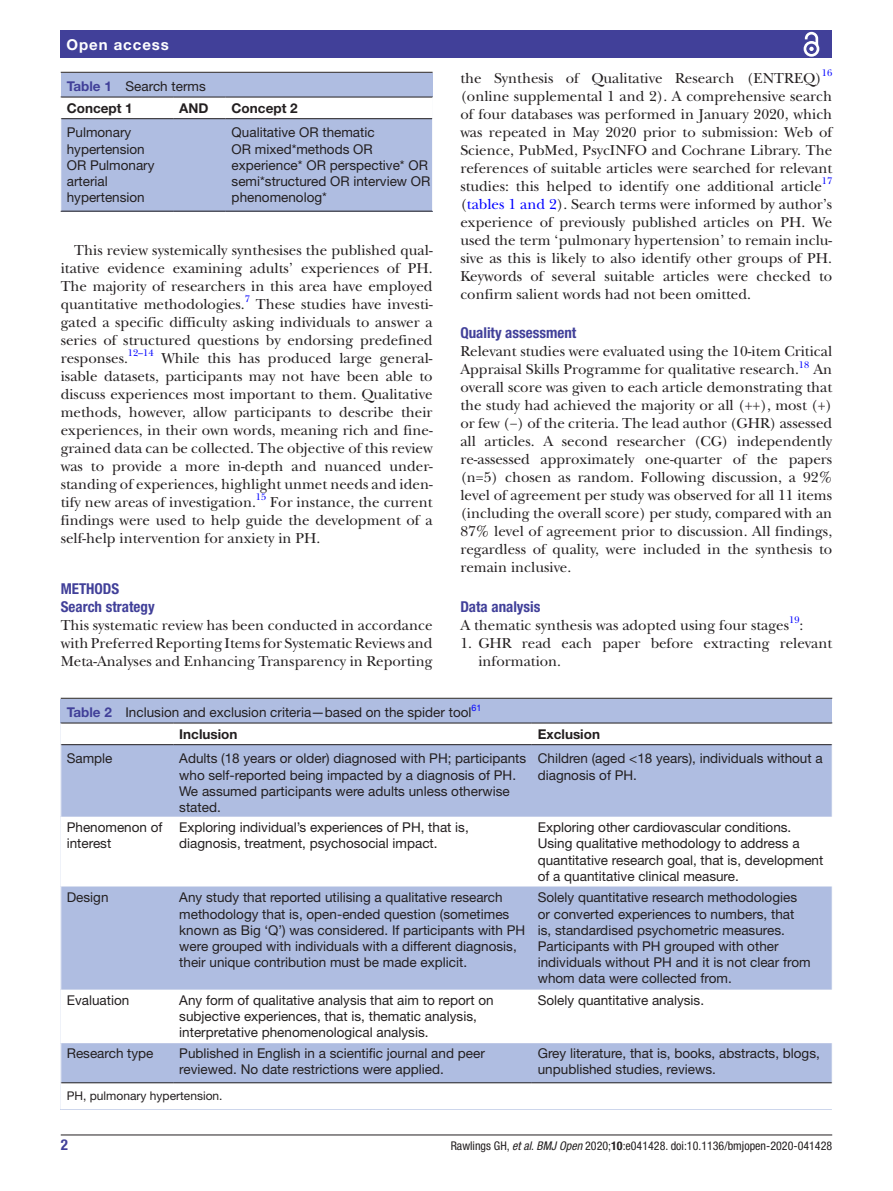
<style>
.page{position:relative;width:893px;height:1191px;background:#fff}
.page>*{position:absolute;margin:0;border:0;box-sizing:border-box;transform-origin:0 0}
.t1{font:15px/18px "New Baskerville";color:#231f20;text-align:justify}
.t2{font:700 condensed 15px/18px "Helvetica Neue LT Std";color:#414099}
.t3{font:700 15px "Helvetica Neue LT Std";letter-spacing:.065em;color:#fff}
.t4{font:13.5px/16.2px "Helvetica Neue LT Std";color:#231f20}
.t5{font:700 13.5px "Helvetica Neue LT Std";color:#231f20}
.t6{font:condensed 12px "Helvetica Neue LT Std";color:#231f20}
.t7{font:12px "Helvetica Neue LT Std";color:#231f20}
.t8{font:9.9px "New Baskerville";color:#00f}
.t9{font:9px "Helvetica Neue LT Std";color:#00f}
.s1{font-weight:700;color:#414099}
.s2{font-weight:700}
.s3{color:#00f}
.s4{font-style:italic}
</style>
<div class="page">
<hr style="left:61px;top:1134px;width:771px;height:1px;background:#231f20">
<div style="left:61px;top:31px;width:771px;height:27px;background:#414099"></div>
<svg style="left:803px;top:31px;width:17px;height:26px"></svg>
<div style="left:61px;top:73px;width:372px;height:138px;background:#afbde1"></div>
<hr style="left:61px;top:72px;width:372px;height:1px;background:#231f20">
<hr style="left:61px;top:211px;width:112px;height:1px;background:#231f20">
<hr style="left:173px;top:211px;width:53px;height:1px;background:#231f20">
<hr style="left:226px;top:211px;width:207px;height:1px;background:#231f20">
<svg style="left:60px;top:97px;width:373px;height:114px"></svg>
<hr style="left:432px;top:119px;width:1px;height:92px;background:#fff">
<div style="left:61px;top:699px;width:771px;height:410px;background:#afbde1"></div>
<hr style="left:61px;top:698px;width:771px;height:1px;background:#231f20">
<div style="left:61px;top:723px;width:771px;height:386px;background:#fff"></div>
<svg style="left:61px;top:745px;width:771px;height:337px"></svg>
<hr style="left:61px;top:722px;width:112px;height:1px;background:#231f20">
<hr style="left:61px;top:744px;width:112px;height:1px;background:#231f20">
<hr style="left:173px;top:722px;width:359px;height:1px;background:#231f20">
<hr style="left:173px;top:744px;width:359px;height:1px;background:#231f20">
<hr style="left:532px;top:722px;width:300px;height:1px;background:#231f20">
<hr style="left:532px;top:744px;width:300px;height:1px;background:#231f20">
<hr style="left:173px;top:1082px;width:359px;height:1px;background:#231f20">
<hr style="left:532px;top:1082px;width:300px;height:1px;background:#231f20">
<hr style="left:61px;top:1082px;width:112px;height:1px;background:#231f20">
<svg style="left:60px;top:723px;width:1px;height:21px"></svg>
<svg style="left:60px;top:1082px;width:1px;height:27px"></svg>
<hr style="left:67px;top:1099px;width:765px;height:2px;background:#fff">
<p class="t3" style="left:66px;top:35px;width:104px">Open access</p>
<p class="t4" style="left:67px;top:75px;width:141px;line-height:22px"><span class="s1">Table 1</span> Search terms<br><span class="s2">Concept 1</span></p>
<p class="t5" style="left:179px;top:99px;width:31px">AND</p>
<p class="t5" style="left:232px;top:99px;width:68px">Concept 2</p>
<p class="t4" style="left:67px;top:124px;width:89px">Pulmonary hypertension<br>OR Pulmonary arterial hypertension</p>
<p class="t4" style="left:232px;top:124px;width:200px">Qualitative OR thematic<br>OR mixed*methods OR experience* OR perspective* OR semi*structured OR interview OR phenomenolog*</p>
<p class="t1" style="left:61px;top:241px;width:373px;text-indent:14px">This review systemically synthesises the published qual&shy;itative evidence examining adults’ experiences of PH.<br>The majority of researchers in this area have employed quantitative methodologies.</p>
<p class="t8" style="left:245px;top:293px;width:7px">7</p>
<p class="t1" style="left:61px;top:295px;width:373px;text-indent:195px">These studies have investi&shy;gated a specific difficulty asking individuals to answer a series of structured questions by endorsing predefined responses.</p>
<p class="t8" style="left:128px;top:347px;width:27px">12–14</p>
<p class="t1" style="left:61px;top:349px;width:373px;text-indent:101px">While this has produced large general&shy;isable datasets, participants may not have been able to discuss experiences most important to them. Qualitative methods, however, allow participants to describe their experiences, in their own words, meaning rich and fine&shy;grained data can be collected. The objective of this review was to provide a more in-depth and nuanced under&shy;standing of experiences, highlight unmet needs and iden&shy;tify new areas of investigation.</p>
<p class="t8" style="left:256px;top:491px;width:12px">15</p>
<p class="t1" style="left:61px;top:493px;width:373px;text-indent:209px">For instance, the current findings were used to help guide the development of a self-help intervention for anxiety in PH.</p>
<p class="t2" style="left:61px;top:579px;width:95px">METHODS<br>Search strategy</p>
<p class="t1" style="left:61px;top:616px;width:373px">This systematic review has been conducted in accordance with Preferred Reporting Items for Systematic Reviews and Meta-Analyses and Enhancing Transparency in Reporting</p>
<p class="t1" style="left:460px;top:69px;width:373px">the Synthesis of Qualitative Research (ENTREQ)<sup>16 </sup>(online supplemental 1 and 2). A comprehensive search of four databases was performed in January 2020, which was repeated in May 2020 prior to submission: Web of Science, PubMed, PsycINFO and Cochrane Library. The references of suitable articles were searched for relevant studies: this helped to identify one additional article</p>
<p class="t8" style="left:822px;top:175px;width:12px">17</p>
<p class="t1" style="left:460px;top:195px;width:373px">(<span class="s3">tables 1 and 2</span>). Search terms were informed by author’s experience of previously published articles on PH. We used the term ‘pulmonary hypertension’ to remain inclu&shy;sive as this is likely to also identify other groups of PH.<br>Keywords of several suitable articles were checked to confirm salient words had not been omitted.</p>
<p class="t2" style="left:460px;top:324px;width:118px">Quality assessment</p>
<p class="t1" style="left:460px;top:342px;width:373px">Relevant studies were evaluated using the 10-item Critical<br>Appraisal Skills Programme for qualitative research.</p>
<p class="t8" style="left:799px;top:358px;width:12px">18</p>
<p class="t1" style="left:460px;top:360px;width:373px;text-indent:353px">An overall score was given to each article demonstrating that the study had achieved the majority or all (++), most (+) or few (−) of the criteria. The lead author (GHR) assessed all articles. A second researcher (CG) independently re-assessed approximately one-quarter of the papers (n=5) chosen as random. Following discussion, a 92% level of agreement per study was observed for all 11 items (including the overall score) per study, compared with an 87% level of agreement prior to discussion. All findings, regardless of quality, were included in the synthesis to remain inclusive.</p>
<p class="t2" style="left:460px;top:597px;width:82px">Data analysis</p>
<p class="t1" style="left:460px;top:616px;width:330px">A thematic synthesis was adopted using four stages</p>
<p class="t8" style="left:789px;top:614px;width:12px">19</p>
<p class="t1" style="left:799px;top:616px;width:5px">:</p>
<p class="t1" style="left:478px;top:634px;width:355px;text-indent:-18px">1. GHR read each paper before extracting relevant information.</p>
<p class="t4" style="left:67px;top:703px;width:406px"><span class="s1">Table 2</span> Inclusion and exclusion criteria—based on the spider tool</p>
<p class="t9" style="left:472px;top:702px;width:11px">61</p>
<p class="t5" style="left:179px;top:725px;width:60px">Inclusion</p>
<p class="t5" style="left:538px;top:725px;width:64px">Exclusion</p>
<p class="t4" style="left:67px;top:750px;width:47px">Sample</p>
<p class="t4" style="left:179px;top:750px;width:349px">Adults (18 years or older) diagnosed with PH; participants who self-reported being impacted by a diagnosis of PH.<br>We assumed participants were adults unless otherwise stated.</p>
<p class="t4" style="left:538px;top:750px;width:286px">Children (aged &lt;18 years), individuals without a diagnosis of PH.</p>
<p class="t4" style="left:67px;top:819px;width:97px">Phenomenon of interest</p>
<p class="t4" style="left:179px;top:819px;width:291px">Exploring individual’s experiences of PH, that is, diagnosis, treatment, psychosocial impact.</p>
<p class="t4" style="left:538px;top:819px;width:287px">Exploring other cardiovascular conditions.<br>Using qualitative methodology to address a quantitative research goal, that is, development of a quantitative clinical measure.</p>
<p class="t4" style="left:67px;top:889px;width:43px">Design</p>
<p class="t4" style="left:179px;top:889px;width:348px">Any study that reported utilising a qualitative research methodology that is, open-ended question (sometimes known as Big ‘Q’) was considered. If participants with PH were grouped with individuals with a different diagnosis, their unique contribution must be made explicit.</p>
<p class="t4" style="left:538px;top:889px;width:274px">Solely quantitative research methodologies or converted experiences to numbers, that is, standardised psychometric measures.<br>Participants with PH grouped with other individuals without PH and it is not clear from whom data were collected from.</p>
<p class="t4" style="left:67px;top:992px;width:64px">Evaluation</p>
<p class="t4" style="left:179px;top:992px;width:316px">Any form of qualitative analysis that aim to report on subjective experiences, that is, thematic analysis, interpretative phenomenological analysis.</p>
<p class="t4" style="left:538px;top:992px;width:168px">Solely quantitative analysis.</p>
<p class="t4" style="left:67px;top:1044px;width:88px">Research type</p>
<p class="t4" style="left:179px;top:1044px;width:307px">Published in English in a scientific journal and peer reviewed. No date restrictions were applied.</p>
<p class="t4" style="left:538px;top:1044px;width:284px">Grey literature, that is, books, abstracts, blogs, unpublished studies, reviews.</p>
<p class="t7" style="left:67px;top:1089px;width:157px">PH, pulmonary hypertension.</p>
<p class="t2" style="left:61px;top:1135px;width:9px">2</p>
<p class="t6" style="left:451px;top:1138px;width:383px">Rawlings GH, <span class="s4">et al</span>. <span class="s4">BMJ Open</span> 2020;<span class="s2">10</span>:e041428. doi:10.1136/bmjopen-2020-041428</p>
</div>
